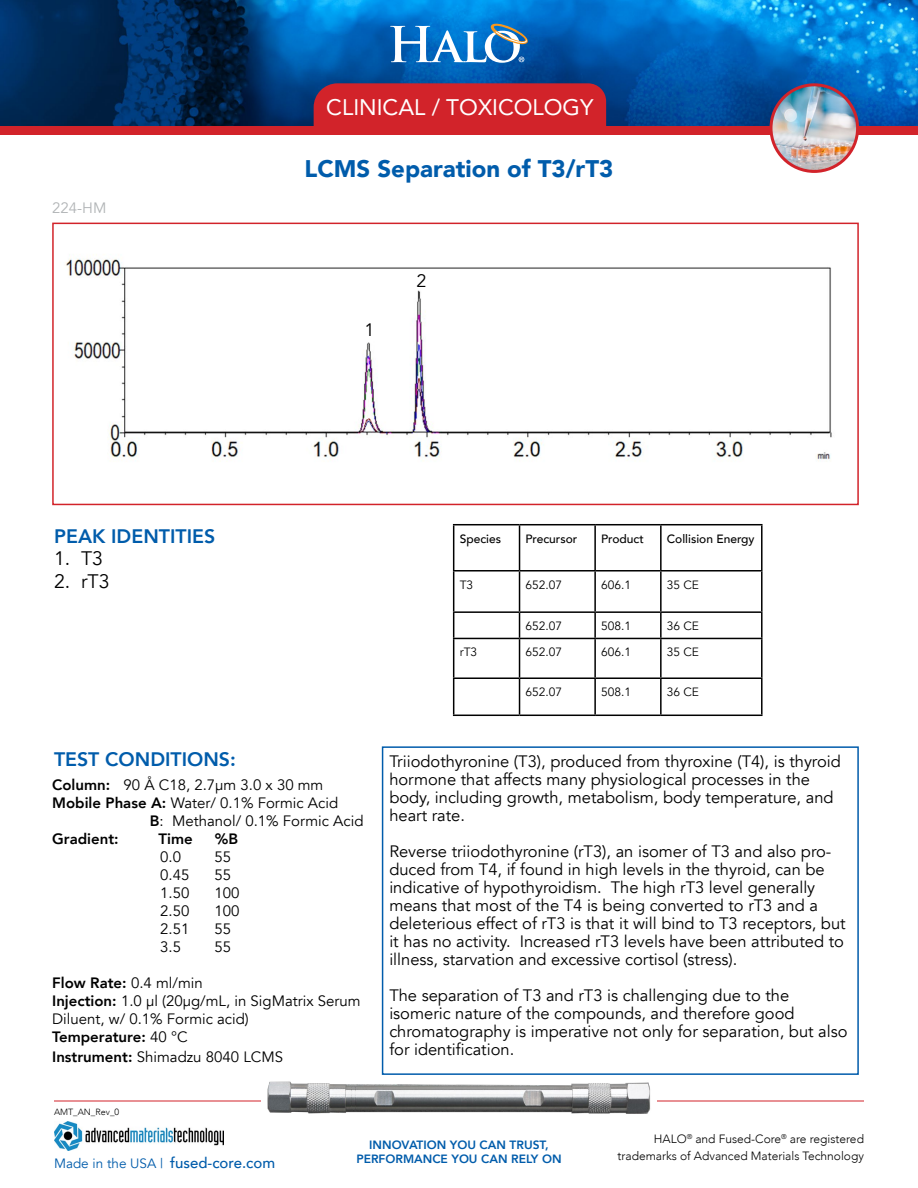
<style>
.page{position:relative;width:918px;height:1188px;background:#fff}
.page>*{position:absolute;margin:0;border:0;box-sizing:border-box;transform-origin:0 0}
.t1{font:900 24px "Avenir";color:#005cab}
.t2{font:22.5px "Avenir";color:#fff}
.t3{font:800 19.5px "Avenir";color:#005cab}
.t4{font:19.5px "Avenir";color:#000}
.t5{font:18px "Avenir";color:#000}
.t6{font:16.5px/18px "Avenir";color:#000}
.t7{font:15px/18px "Avenir";color:#000}
.t8{font:800 15px "Avenir";color:#000}
.t9{font:500 15px "Avenir";color:#005cab}
.t10{font:15px "Avenir";color:#b1b4b6}
.t11{font:13.5px "Avenir";color:#005cab}
.t12{font:300 12px/16.5px "Avenir";color:#000;text-align:right}
.t13{font:12px "Avenir";color:#000}
.t14{font:800 12px "Avenir";color:#005cab}
.t15{font:500 12px "Avenir";color:#000}
.t16{font:300 9px "Avenir";color:#000}
.s1{font-weight:800}
</style>
<div class="page">
<img style="left:0;top:0;width:918px;height:126px">
<svg style="left:390px;top:22px;width:139px;height:41px"></svg>
<div style="left:0;top:126px;width:918px;height:9px;background:#d2232a"></div>
<div style="left:314px;top:83px;width:292px;height:43px;background:#d2232a"></div>
<img style="left:771px;top:85px;width:87px;height:86px;border-radius:43px">
<div style="left:770px;top:83px;width:89px;height:90px;border:3px solid #d2232a;border-radius:50%"></div>
<hr style="left:54px;top:1101px;width:810px;height:1px;background:#d2232a">
<img style="left:262px;top:1081px;width:395px;height:33px">
<img style="left:54px;top:1121px;width:170px;height:30px">
<div style="left:382px;top:746px;width:477px;height:329px;border:2px solid #005cab"></div>
<img style="left:65px;top:254px;width:767px;height:207px">
<div style="left:52px;top:223px;width:807px;height:282px;border:2px solid #d2232a"></div>
<hr style="left:453px;top:524px;width:67px;height:1px;background:#000">
<hr style="left:453px;top:525px;width:1px;height:45px;background:#000">
<hr style="left:520px;top:524px;width:75px;height:1px;background:#000">
<hr style="left:519px;top:525px;width:1px;height:45px;background:#000">
<hr style="left:595px;top:524px;width:66px;height:1px;background:#000">
<hr style="left:594px;top:525px;width:2px;height:45px;background:#000">
<hr style="left:661px;top:524px;width:102px;height:1px;background:#000">
<hr style="left:660px;top:525px;width:2px;height:45px;background:#000">
<hr style="left:761px;top:525px;width:2px;height:45px;background:#000">
<hr style="left:453px;top:570px;width:67px;height:2px;background:#000">
<hr style="left:453px;top:572px;width:1px;height:39px;background:#000">
<hr style="left:520px;top:570px;width:75px;height:2px;background:#000">
<hr style="left:519px;top:572px;width:1px;height:39px;background:#000">
<hr style="left:595px;top:570px;width:66px;height:2px;background:#000">
<hr style="left:594px;top:572px;width:2px;height:39px;background:#000">
<hr style="left:661px;top:570px;width:102px;height:2px;background:#000">
<hr style="left:660px;top:572px;width:2px;height:39px;background:#000">
<hr style="left:761px;top:572px;width:2px;height:39px;background:#000">
<hr style="left:453px;top:611px;width:67px;height:2px;background:#000">
<svg style="left:453px;top:613px;width:1px;height:25px"></svg>
<hr style="left:520px;top:611px;width:75px;height:2px;background:#000">
<svg style="left:519px;top:613px;width:1px;height:25px"></svg>
<hr style="left:595px;top:611px;width:66px;height:2px;background:#000">
<hr style="left:594px;top:613px;width:2px;height:25px;background:#000">
<hr style="left:661px;top:611px;width:102px;height:2px;background:#000">
<hr style="left:660px;top:613px;width:2px;height:25px;background:#000">
<hr style="left:761px;top:613px;width:2px;height:25px;background:#000">
<hr style="left:453px;top:638px;width:67px;height:1px;background:#000">
<hr style="left:453px;top:639px;width:1px;height:38px;background:#000">
<hr style="left:520px;top:638px;width:75px;height:1px;background:#000">
<hr style="left:519px;top:639px;width:1px;height:38px;background:#000">
<hr style="left:595px;top:638px;width:66px;height:1px;background:#000">
<hr style="left:594px;top:639px;width:2px;height:38px;background:#000">
<hr style="left:661px;top:638px;width:102px;height:1px;background:#000">
<hr style="left:660px;top:639px;width:2px;height:38px;background:#000">
<hr style="left:761px;top:639px;width:2px;height:38px;background:#000">
<hr style="left:453px;top:677px;width:67px;height:2px;background:#000">
<hr style="left:453px;top:679px;width:1px;height:36px;background:#000">
<hr style="left:520px;top:677px;width:75px;height:2px;background:#000">
<hr style="left:519px;top:679px;width:1px;height:36px;background:#000">
<hr style="left:595px;top:677px;width:66px;height:2px;background:#000">
<hr style="left:594px;top:679px;width:2px;height:36px;background:#000">
<hr style="left:661px;top:677px;width:102px;height:2px;background:#000">
<hr style="left:660px;top:679px;width:2px;height:36px;background:#000">
<hr style="left:761px;top:679px;width:2px;height:36px;background:#000">
<hr style="left:453px;top:715px;width:67px;height:1px;background:#000">
<hr style="left:520px;top:715px;width:75px;height:1px;background:#000">
<hr style="left:595px;top:715px;width:66px;height:1px;background:#000">
<hr style="left:661px;top:715px;width:102px;height:1px;background:#000">
<h2 class="t2" style="left:326px;top:89px;width:269px">CLINICAL / TOXICOLOGY</h2>
<p class="t10" style="left:52px;top:199px;width:56px">224-HM</p>
<h1 class="t1" style="left:305px;top:148px;width:310px">LCMS Separation of T3/rT3</h1>
<p class="t5" style="left:364px;top:319px;width:12px">1</p>
<p class="t5" style="left:416px;top:270px;width:12px">2</p>
<p class="t3" style="left:54px;top:522px;width:163px">PEAK IDENTITIES</p>
<p class="t15" style="left:460px;top:528px;width:43px">Species</p>
<p class="t15" style="left:526px;top:528px;width:53px">Precursor</p>
<p class="t15" style="left:601px;top:528px;width:44px">Product</p>
<p class="t15" style="left:667px;top:528px;width:89px">Collision Energy</p>
<p class="t13" style="left:460px;top:577px;width:15px">T3</p>
<p class="t13" style="left:526px;top:577px;width:38px">652.07</p>
<p class="t13" style="left:601px;top:577px;width:32px">606.1</p>
<p class="t13" style="left:667px;top:577px;width:34px">35 CE</p>
<p class="t13" style="left:526px;top:619px;width:38px">652.07</p>
<p class="t13" style="left:601px;top:619px;width:32px">508.1</p>
<p class="t13" style="left:667px;top:619px;width:34px">36 CE</p>
<p class="t13" style="left:460px;top:645px;width:19px">rT3</p>
<p class="t13" style="left:526px;top:645px;width:38px">652.07</p>
<p class="t13" style="left:601px;top:645px;width:32px">606.1</p>
<p class="t13" style="left:667px;top:645px;width:34px">35 CE</p>
<p class="t13" style="left:526px;top:685px;width:38px">652.07</p>
<p class="t13" style="left:601px;top:685px;width:32px">508.1</p>
<p class="t13" style="left:667px;top:685px;width:34px">36 CE</p>
<p class="t4" style="left:54px;top:547px;width:51px">1. T3</p>
<p class="t4" style="left:54px;top:570px;width:57px">2. rT3</p>
<p class="t3" style="left:54px;top:744px;width:183px">TEST CONDITIONS:</p>
<p class="t6" style="left:389px;top:753px;width:453px">Triiodothyronine (T3), produced from thyroxine (T4), is thyroid hormone that affects many physiological processes in the body, including growth, metabolism, body temperature, and heart rate.</p>
<p class="t6" style="left:389px;top:843px;width:458px">Reverse triiodothyronine (rT3), an isomer of T3 and also pro&shy;duced from T4, if found in high levels in the thyroid, can be indicative of hypothyroidism. The high rT3 level generally means that most of the T4 is being converted to rT3 and a deleterious effect of rT3 is that it will bind to T3 receptors, but it has no activity. Increased rT3 levels have been attributed to illness, starvation and excessive cortisol (stress).</p>
<p class="t6" style="left:389px;top:987px;width:460px">The separation of T3 and rT3 is challenging due to the isomeric nature of the compounds, and therefore good chromatography is imperative not only for separation, but also for identification.</p>
<p class="t7" style="left:52px;top:776px;width:273px"><span class="s1">Column:</span> 90 Å C18, 2.7µm 3.0 x 30 mm</p>
<p class="t7" style="left:52px;top:794px;width:288px"><span class="s1">Mobile Phase A:</span> Water/ 0.1% Formic Acid</p>
<p class="t7" style="left:150px;top:812px;width:215px"><span class="s1">B</span>: Methanol/ 0.1% Formic Acid</p>
<p class="t8" style="left:52px;top:827px;width:68px">Gradient:</p>
<p class="t8" style="left:159px;top:827px;width:36px">Time</p>
<p class="t8" style="left:215px;top:827px;width:25px">%B</p>
<p class="t7" style="left:160px;top:848px;width:22px">0.0</p>
<p class="t7" style="left:214px;top:848px;width:18px">55</p>
<p class="t7" style="left:160px;top:866px;width:31px">0.45</p>
<p class="t7" style="left:214px;top:866px;width:18px">55</p>
<p class="t7" style="left:160px;top:884px;width:31px">1.50</p>
<p class="t7" style="left:214px;top:884px;width:27px">100</p>
<p class="t7" style="left:160px;top:902px;width:31px">2.50</p>
<p class="t7" style="left:214px;top:902px;width:27px">100</p>
<p class="t7" style="left:160px;top:920px;width:31px">2.51</p>
<p class="t7" style="left:214px;top:920px;width:18px">55</p>
<p class="t7" style="left:160px;top:938px;width:22px">3.5</p>
<p class="t7" style="left:214px;top:938px;width:18px">55</p>
<p class="t7" style="left:52px;top:974px;width:310px"><span class="s1">Flow Rate:</span> 0.4 ml/min<br><span class="s1">Injection:</span> 1.0 µl (20µg/mL, in SigMatrix Serum<br>Diluent, w/ 0.1% Formic acid)<br><span class="s1">Temperature:</span> 40 °C</p>
<p class="t7" style="left:52px;top:1048px;width:232px"><span class="s1">Instrument:</span> Shimadzu 8040 LCMS</p>
<p class="t16" style="left:54px;top:1106px;width:67px">AMT_AN_Rev_0</p>
<p class="t14" style="left:369px;top:1135px;width:181px">INNOVATION YOU CAN TRUST,</p>
<p class="t11" style="left:54px;top:1156px;width:111px">Made in the USA |</p>
<p class="t14" style="left:356px;top:1150px;width:207px">PERFORMANCE YOU CAN RELY ON</p>
<p class="t9" style="left:170px;top:1150px;width:107px">fused-core.com</p>
<p class="t12" style="left:617px;top:1131px;width:248px">HALO<sup>®</sup> and Fused-Core<sup>®</sup> are registered trademarks of Advanced Materials Technology</p>
</div>
